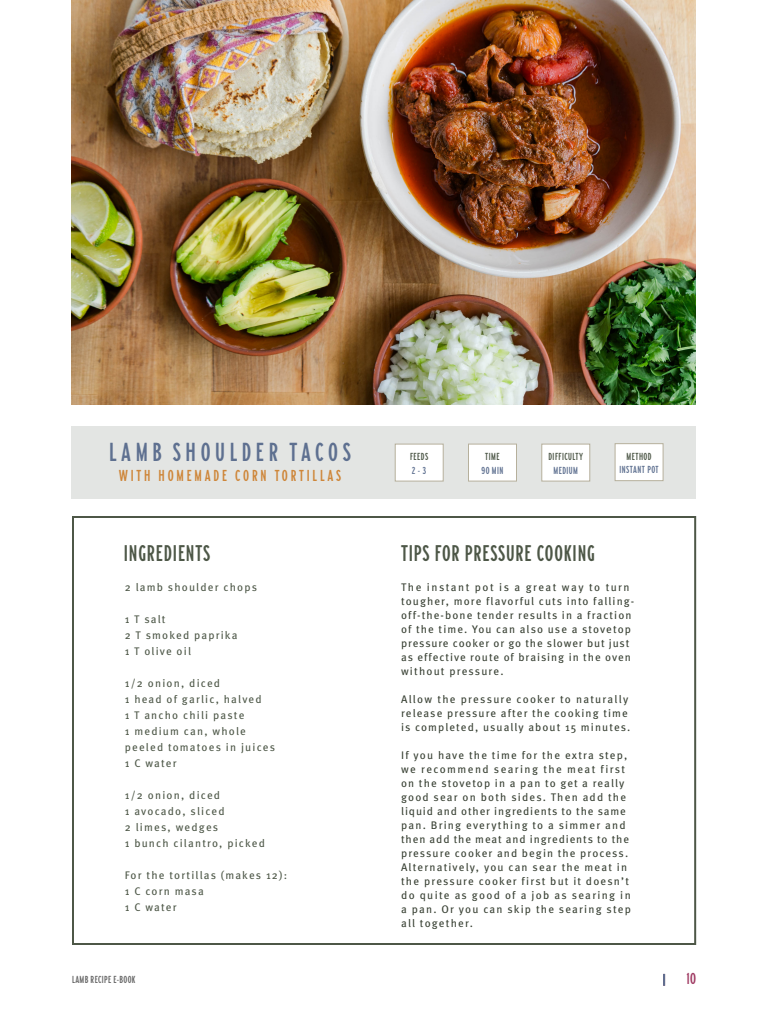
<style>
.page{position:relative;width:768px;height:1024px;background:#fff}
.page>*{position:absolute;margin:0;border:0;box-sizing:border-box;transform-origin:0 0}
.title_recipes{font:23px "Carnaby Street Clean";letter-spacing:.2em;color:#5e7090}
.highlight_red_text{font:20px "Carnaby Street Clean";letter-spacing:.04em;color:#4d5747}
.title_recipes-2{font:14px "Carnaby Street Clean";letter-spacing:.2em;color:#ce8639}
.t1{font:14px "Carnaby Street Clean";color:#9f3a62}
.full_text{font:11px/14px "Meta Pro";letter-spacing:.1em;color:#394134}
.ingredients_text{font:11px "Meta Pro";letter-spacing:.11em;color:#4d5747}
.instructions{font:9px "Carnaby Street Clean";letter-spacing:.05em;color:#4d5747}
.instructions-2{font:9px "Carnaby Street Clean";letter-spacing:.05em;color:#5e7090}
.t2{font:9px "Carnaby Street Clean";letter-spacing:.04em;color:#666}
</style>
<div class="page">
<div style="left:72px;top:516px;width:624px;height:429px;border:2px solid #4d5747"></div>
<div style="left:72px;top:426px;width:624px;height:73px;background:#e3e5e3"></div>
<img style="left:72px;top:0;width:624px;height:405px">
<svg style="left:663px;top:974px;width:2px;height:12px"></svg>
<div style="left:395px;top:444px;width:49px;height:38px;background:#fff;border:1px solid #b6b09c"></div>
<div style="left:468px;top:444px;width:49px;height:38px;background:#fff;border:1px solid #b6b09c"></div>
<div style="left:541px;top:444px;width:49px;height:38px;background:#fff;border:1px solid #b6b09c"></div>
<div style="left:615px;top:443px;width:49px;height:38px;background:#fff;border:1px solid #b6b09c"></div>
<p class="title_recipes" style="left:109px;top:439px;width:243px">LAMB SHOULDER TACOS</p>
<p class="title_recipes-2" style="left:119px;top:468px;width:224px">WITH HOMEMADE CORN TORTILLAS</p>
<p class="highlight_red_text" style="left:124px;top:541px;width:88px">INGREDIENTS</p>
<p class="ingredients_text" style="left:125px;top:579px;width:134px">2 lamb shoulder chops</p>
<p class="ingredients_text" style="left:125px;top:611px;width:42px">1 T salt</p>
<p class="ingredients_text" style="left:125px;top:627px;width:114px">2 T smoked paprika</p>
<p class="ingredients_text" style="left:125px;top:643px;width:68px">1 T olive oil</p>
<p class="ingredients_text" style="left:125px;top:675px;width:97px">1/2 onion, diced</p>
<p class="ingredients_text" style="left:125px;top:691px;width:139px">1 head of garlic, halved</p>
<p class="ingredients_text" style="left:125px;top:707px;width:121px">1 T ancho chili paste</p>
<p class="ingredients_text" style="left:125px;top:723px;width:123px">1 medium can, whole</p>
<p class="ingredients_text" style="left:125px;top:739px;width:152px">peeled tomatoes in juices</p>
<p class="ingredients_text" style="left:125px;top:755px;width:53px">1 C water</p>
<p class="ingredients_text" style="left:125px;top:787px;width:97px">1/2 onion, diced</p>
<p class="ingredients_text" style="left:125px;top:803px;width:102px">1 avocado, sliced</p>
<p class="ingredients_text" style="left:125px;top:819px;width:95px">2 limes, wedges</p>
<p class="ingredients_text" style="left:125px;top:835px;width:142px">1 bunch cilantro, picked</p>
<p class="ingredients_text" style="left:125px;top:867px;width:164px">For the tortillas (makes 12):</p>
<p class="ingredients_text" style="left:125px;top:883px;width:81px">1 C corn masa</p>
<p class="ingredients_text" style="left:125px;top:899px;width:53px">1 C water</p>
<p class="instructions" style="left:410px;top:451px;width:20px">FEEDS</p>
<p class="instructions-2" style="left:412px;top:465px;width:15px">2 - 3</p>
<p class="instructions" style="left:485px;top:451px;width:16px">TIME</p>
<p class="instructions-2" style="left:482px;top:465px;width:23px">90 MIN</p>
<p class="instructions" style="left:548px;top:451px;width:36px">DIFFICULTY</p>
<p class="instructions-2" style="left:554px;top:465px;width:26px">MEDIUM</p>
<p class="instructions" style="left:627px;top:451px;width:27px">METHOD</p>
<p class="instructions-2" style="left:620px;top:465px;width:41px">INSTANT POT</p>
<p class="highlight_red_text" style="left:401px;top:541px;width:195px">TIPS FOR PRESSURE COOKING</p>
<p class="full_text" style="left:401px;top:580px;width:235px">The instant pot is a great way to turn tougher, more flavorful cuts into falling-</p>
<p class="full_text" style="left:401px;top:608px;width:232px">off-the-bone tender results in a fraction of the time. You can also use a stovetop pressure cooker or go the slower but just as effective route of braising in the oven without pressure.</p>
<p class="full_text" style="left:401px;top:692px;width:229px">Allow the pressure cooker to naturally release pressure after the cooking time</p>
<p class="full_text" style="left:401px;top:720px;width:231px">is completed, usually about 15 minutes.</p>
<p class="full_text" style="left:401px;top:748px;width:231px">If you have the time for the extra step, we recommend searing the meat first on the stovetop in a pan to get a really good sear on both sides. Then add the liquid and other ingredients to the same pan. Bring everything to a simmer and then add the meat and ingredients to the pressure cooker and begin the process.<br>Alternatively, you can sear the meat in the pressure cooker first but it doesn’t do quite as good of a job as searing in</p>
<p class="full_text" style="left:401px;top:902px;width:231px">a pan. Or you can skip the searing step all together.</p>
<p class="t2" style="left:72px;top:974px;width:65px">LAMB RECIPE E-BOOK</p>
<p class="t1" style="left:686px;top:971px;width:11px">10</p>
</div>
